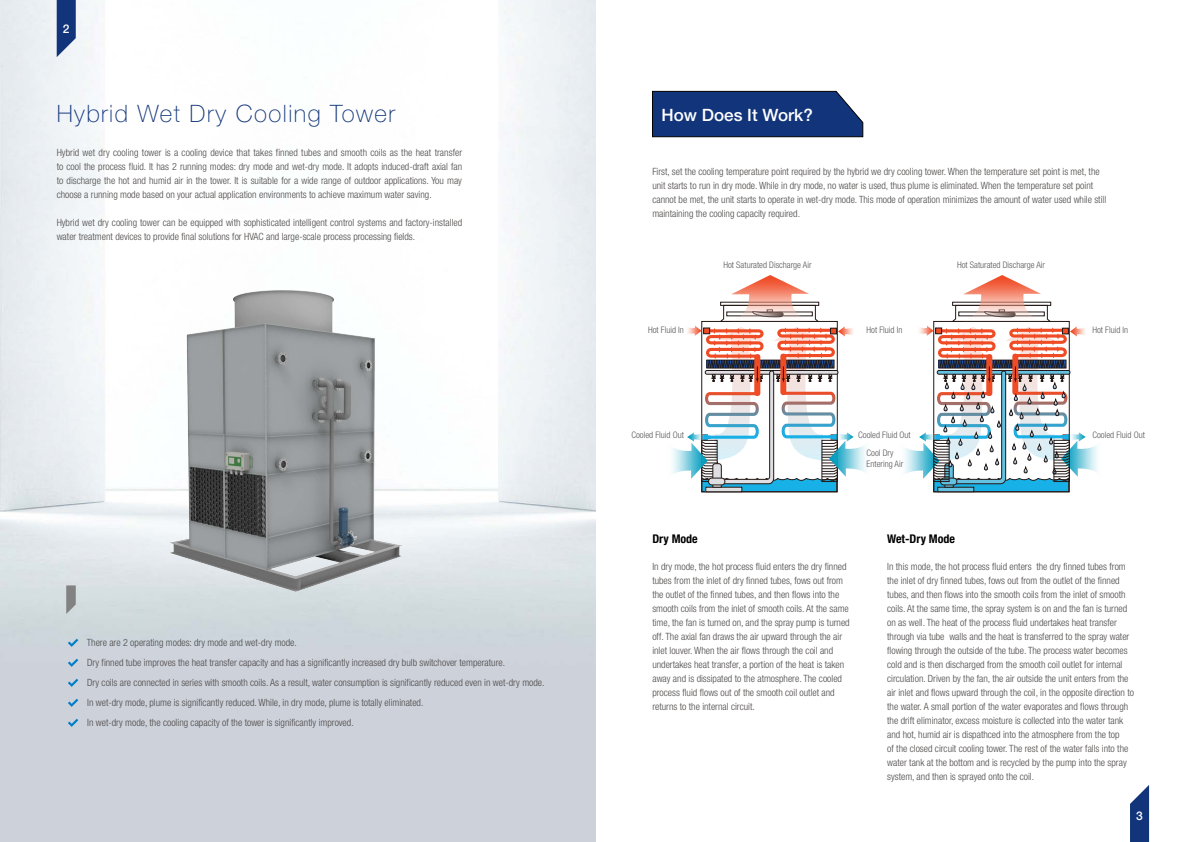
<style>
.page{position:relative;width:1191px;height:842px;background:#fff}
.page>*{position:absolute;margin:0;border:0;box-sizing:border-box;transform-origin:0 0}
.t1{font:100 24px "Helvetica Neue LT Pro";letter-spacing:.06em;color:#11347a}
.t2{font:500 17px "Helvetica Neue LT Pro";color:#fff}
.t3{font:700 condensed 12px "Helvetica Neue LT Pro";color:#000}
.t4{font:500 12px "Helvetica Neue LT Pro";color:#fff}
.t5{font:300 condensed 10px/14px "Helvetica Neue LT Pro";color:#4c4948}
.t6{font:300 condensed 9px/10.8px "Helvetica Neue LT Pro";color:#595757}
.s1{color:#fff}
</style>
<div class="page">
<svg style="left:1130px;top:785px;width:19px;height:57px"></svg>
<svg style="left:57px;top:0;width:19px;height:57px"></svg>
<img style="left:150px;top:282px;width:295px;height:312px">
<svg style="left:66px;top:585px;width:10px;height:29px"></svg>
<svg style="left:652px;top:91px;width:211px;height:46px;background:#1a3a7a"></svg>
<svg style="left:672px;top:275px;width:194px;height:217px"></svg>
<svg style="left:904px;top:275px;width:194px;height:217px"></svg>
<p class="t4" style="left:63px;top:21px;width:8px">2</p>
<h1 class="t1" style="left:57px;top:100px;width:340px">Hybrid Wet Dry Cooling Tower</h1>
<p class="t5" style="left:57px;top:145px;width:407px;text-align:justify">Hybrid wet dry cooling tower is a cooling device that takes finned tubes and smooth coils as the heat transfer to cool the process fluid. It has 2 running modes: dry mode and wet-dry mode. It adopts induced-draft axial fan to discharge the hot and humid air in the tower. It is suitable for a wide range of outdoor applications. You may choose a running mode based on your actual application environments to achieve maximum water saving.</p>
<p class="t5" style="left:57px;top:215px;width:407px">Hybrid wet dry cooling tower can be equipped with sophisticated intelligent control systems and factory-installed water treatment devices to provide final solutions for HVAC and large-scale process processing fields.</p>
<p class="t5" style="left:66px;top:636px;width:232px"><span class="s1">✔</span> There are 2 operating modes: dry mode and wet-dry mode.</p>
<p class="t5" style="left:66px;top:656px;width:440px"><span class="s1">✔</span> Dry finned tube improves the heat transfer capacity and has a significantly increased dry bulb switchover temperature.</p>
<p class="t5" style="left:66px;top:676px;width:480px"><span class="s1">✔</span> Dry coils are connected in series with smooth coils. As a result, water consumption is significantly reduced even in wet-dry mode.</p>
<p class="t5" style="left:66px;top:696px;width:359px"><span class="s1">✔</span> In wet-dry mode, plume is significantly reduced. While, in dry mode, plume is totally eliminated.</p>
<p class="t5" style="left:66px;top:716px;width:289px"><span class="s1">✔</span> In wet-dry mode, the cooling capacity of the tower is significantly improved.</p>
<h2 class="t2" style="left:661px;top:105px;width:153px">How Does It Work?</h2>
<p class="t5" style="left:652px;top:165px;width:455px">First, set the cooling temperature point required by the hybrid we dry cooling tower. When the temperature set point is met, the unit starts to run in dry mode. While in dry mode, no water is used, thus plume is eliminated. When the temperature set point cannot be met, the unit starts to operate in wet-dry mode. This mode of operation minimizes the amount of water used while still maintaining the cooling capacity required.</p>
<p class="t6" style="left:723px;top:260px;width:90px">Hot Saturated Discharge Air</p>
<p class="t6" style="left:957px;top:260px;width:90px">Hot Saturated Discharge Air</p>
<p class="t6" style="left:648px;top:325px;width:37px">Hot Fluid In</p>
<p class="t6" style="left:866px;top:325px;width:37px">Hot Fluid In</p>
<p class="t6" style="left:1092px;top:325px;width:37px">Hot Fluid In</p>
<p class="t6" style="left:631px;top:430px;width:54px">Cooled Fluid Out</p>
<p class="t6" style="left:858px;top:430px;width:54px">Cooled Fluid Out</p>
<p class="t6" style="left:1092px;top:430px;width:54px">Cooled Fluid Out</p>
<p class="t6" style="left:866px;top:447px;width:38px">Cool Dry<br>Entering Air</p>
<p class="t3" style="left:652px;top:532px;width:47px">Dry Mode</p>
<p class="t5" style="left:652px;top:559px;width:199px">In dry mode, the hot process fluid enters the dry finned tubes from the inlet of dry finned tubes, fows out from the outlet of the finned tubes, and then flows into the smooth coils from the inlet of smooth coils. At the same time, the fan is turned on, and the spray pump is turned off. The axial fan draws the air upward through the air inlet louver. When the air flows through the coil and undertakes heat transfer, a portion of the heat is taken away and is dissipated to the atmosphere. The cooled process fluid flows out of the smooth coil outlet and returns to the internal circuit.</p>
<p class="t3" style="left:887px;top:532px;width:69px">Wet-Dry Mode</p>
<p class="t5" style="left:887px;top:559px;width:248px">In this mode, the hot process fluid enters the dry finned tubes from the inlet of dry finned tubes, fows out from the outlet of the finned tubes, and then flows into the smooth coils from the inlet of smooth coils. At the same time, the spray system is on and the fan is turned on as well. The heat of the process fluid undertakes heat transfer through via tube walls and the heat is transferred to the spray water flowing through the outside of the tube. The process water becomes cold and is then discharged from the smooth coil outlet for internal circulation. Driven by the fan, the air outside the unit enters from the air inlet and flows upward through the coil, in the opposite direction to the water. A small portion of the water evaporates and flows through the drift eliminator, excess moisture is collected into the water tank and hot, humid air is dispathced into the atmosphere from the top<br>of the closed circuit cooling tower. The rest of the water falls into the water tank at the bottom and is recycled by the pump into the spray system, and then is sprayed onto the coil.</p>
<p class="t4" style="left:1136px;top:809px;width:8px">3</p>
</div>
